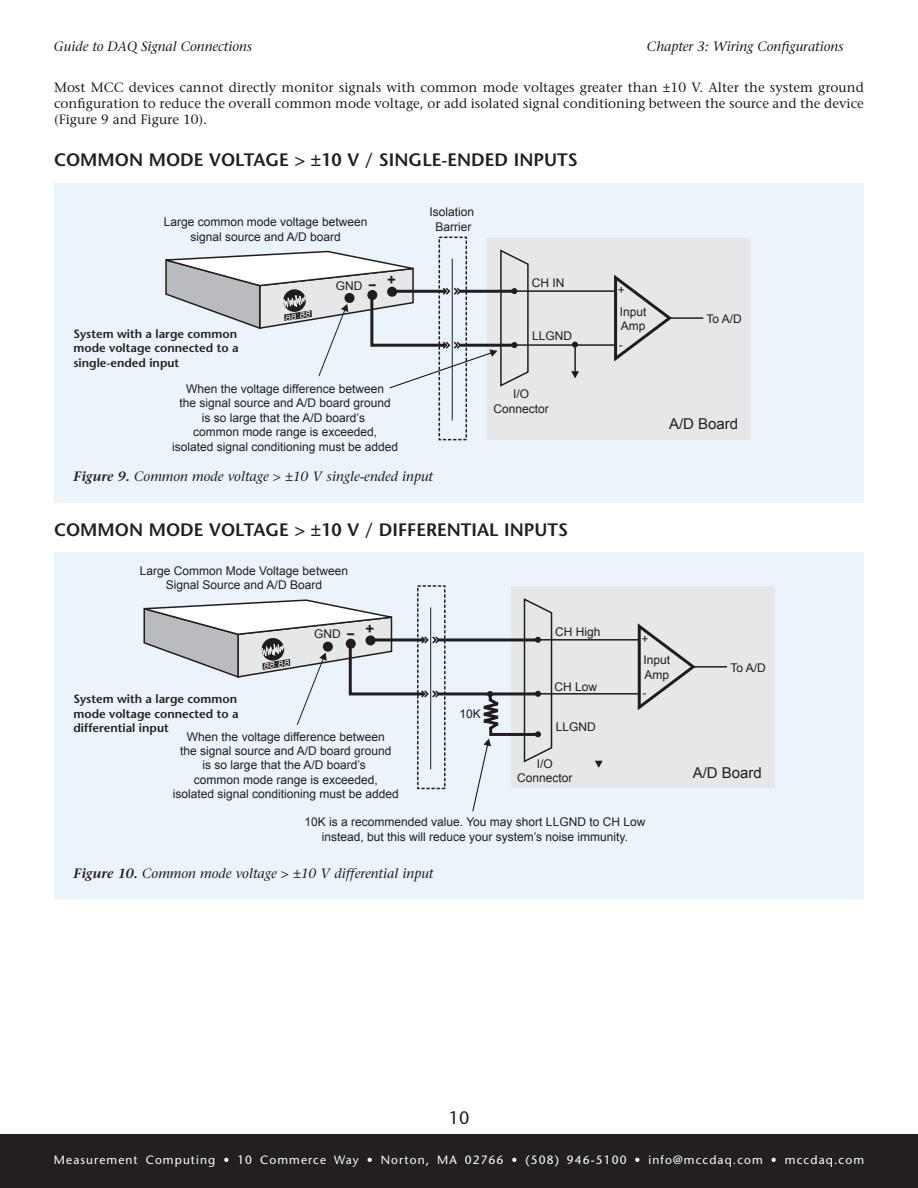
<style>
.page{position:relative;width:918px;height:1188px;background:#fff}
.page>*{position:absolute;margin:0;border:0;box-sizing:border-box;transform-origin:0 0}
.t1{font:600 18px "Stone Sans";color:#231f20}
.t2{font:18px "Stone Sans";color:#231f20}
.t3{font:15px "Arial";color:#211d1e}
.t4{font:700 15px "Arial";color:#211d1e;scale:1.71 1}
.t5{font:13.5px/16.2px "Stone Serif";color:#231f20;text-align:justify}
.t6{font:italic 13.5px "Stone Serif";color:#231f20}
.t7{font:12px/14.4px "Arial";color:#211d1e;text-align:center}
.t8{font:600 12px/14.4px "Stone Sans";color:#231f20}
.t9{font:12px "Stone Sans";letter-spacing:.09em;color:#fff}
.t10{font:italic 7.65px "Arial";color:#fff;scale:1.37 1}
.s1{font-weight:600}
</style>
<div class="page">
<div style="left:0;top:1134px;width:918px;height:54px;background:#231f20"></div>
<div style="left:54px;top:184px;width:810px;height:319px;background:#ebf4fa"></div>
<div style="left:488px;top:238px;width:263px;height:201px;background:#e6e7e9"></div>
<svg style="left:614px;top:274px;width:57px;height:88px"></svg>
<hr style="left:514px;top:290px;width:102px;height:2px;background:#211d1e">
<hr style="left:514px;top:344px;width:102px;height:2px;background:#211d1e">
<hr style="left:670px;top:317px;width:33px;height:2px;background:#211d1e">
<hr style="left:574px;top:345px;width:2px;height:27px;background:#211d1e">
<svg style="left:571px;top:371px;width:8px;height:7px"></svg>
<svg style="left:572px;top:342px;width:6px;height:6px"></svg>
<div style="left:439px;top:237px;width:28px;height:203px;border:1px dashed #211d1e"></div>
<hr style="left:452px;top:259px;width:1px;height:162px;background:#211d1e">
<div style="left:54px;top:553px;width:810px;height:346px;background:#ebf4fa"></div>
<div style="left:512px;top:587px;width:263px;height:201px;background:#e6e7e9"></div>
<svg style="left:637px;top:623px;width:58px;height:88px"></svg>
<hr style="left:538px;top:639px;width:101px;height:2px;background:#211d1e">
<hr style="left:538px;top:693px;width:101px;height:2px;background:#211d1e">
<hr style="left:693px;top:666px;width:34px;height:2px;background:#211d1e">
<svg style="left:595px;top:761px;width:8px;height:7px"></svg>
<hr style="left:438px;top:638px;width:99px;height:3px;background:#211d1e">
<div style="left:417px;top:585px;width:29px;height:204px;border:2px dashed #211d1e"></div>
<hr style="left:430px;top:607px;width:1px;height:162px;background:#211d1e">
<hr style="left:438px;top:692px;width:99px;height:3px;background:#211d1e">
<svg style="left:471px;top:597px;width:82px;height:215px"></svg>
<svg style="left:165px;top:249px;width:364px;height:140px"></svg>
<svg style="left:143px;top:599px;width:298px;height:127px"></svg>
<p class="t6" style="left:54px;top:38px;width:200px">Guide to DAQ Signal Connections</p>
<p class="t6" style="left:647px;top:38px;width:198px">Chapter 3: Wiring Configurations</p>
<p class="t5" style="left:54px;top:79px;width:811px">Most MCC devices cannot directly monitor signals with common mode voltages greater than ±10 V. Alter the system ground configuration to reduce the overall common mode voltage, or add isolated signal conditioning between the source and the device (Figure 9 and Figure 10).</p>
<h1 class="t1" style="left:54px;top:149px;width:514px">Common mode voltage &gt; ±10 V / single-ended inputs</h1>
<p class="t7" style="left:164px;top:215px;width:205px">Large common mode voltage between signal source and A/D board</p>
<p class="t8" style="left:73px;top:326px;width:167px">System with a large common mode voltage connected to a single-ended input</p>
<p class="t10" style="left:284px;top:313px;width:21px;rotate:-9deg">88 88</p>
<p class="t4" style="left:368px;top:272px;width:18px">- +</p>
<p class="t7" style="left:336px;top:278px;width:28px">GND</p>
<p class="t7" style="left:172px;top:382px;width:227px">When the voltage difference between<br>the signal source and A/D board ground<br>is so large that the A/D board’s<br>common mode range is exceeded, isolated signal conditioning must be added</p>
<p class="t7" style="left:429px;top:205px;width:46px">Isolation<br>Barrier</p>
<p class="t6" style="left:74px;top:468px;width:361px"><span class="s1">Figure 9.</span> Common mode voltage &gt; ±10 V single-ended input</p>
<p class="t7" style="left:532px;top:276px;width:34px">CH IN</p>
<p class="t7" style="left:532px;top:329px;width:41px">LLGND</p>
<p class="t7" style="left:494px;top:387px;width:57px">I/O<br>Connector</p>
<h1 class="t1" style="left:54px;top:518px;width:505px">Common mode voltage &gt; ±10 V / differential inputs</h1>
<p class="t7" style="left:140px;top:564px;width:210px">Large Common Mode Voltage between<br>Signal Source and A/D Board</p>
<p class="t10" style="left:262px;top:662px;width:21px;rotate:-9deg">88 88</p>
<p class="t4" style="left:346px;top:621px;width:18px">- +</p>
<p class="t7" style="left:314px;top:627px;width:28px">GND</p>
<p class="t8" style="left:73px;top:692px;width:167px">System with a large common mode voltage connected to a differential input</p>
<p class="t7" style="left:173px;top:729px;width:228px">When the voltage difference between<br>the signal source and A/D board ground<br>is so large that the A/D board’s<br>common mode range is exceeded, isolated signal conditioning must be added</p>
<p class="t7" style="left:459px;top:707px;width:23px">10K</p>
<p class="t7" style="left:555px;top:625px;width:47px">CH High</p>
<p class="t7" style="left:554px;top:680px;width:44px">CH Low</p>
<p class="t7" style="left:556px;top:720px;width:42px">LLGND</p>
<p class="t7" style="left:517px;top:757px;width:57px">I/O<br>Connector</p>
<p class="t7" style="left:618px;top:283px;width:9px">+</p>
<p class="t7" style="left:620px;top:304px;width:28px;text-align:left">Input<br>Amp</p>
<p class="t7" style="left:707px;top:312px;width:37px">To A/D</p>
<p class="t7" style="left:619px;top:337px;width:5px">-</p>
<p class="t3" style="left:669px;top:414px;width:71px">A/D Board</p>
<p class="t7" style="left:642px;top:632px;width:9px">+</p>
<p class="t7" style="left:644px;top:653px;width:28px;text-align:left">Input<br>Amp</p>
<p class="t7" style="left:730px;top:660px;width:37px">To A/D</p>
<p class="t7" style="left:643px;top:686px;width:5px">-</p>
<p class="t3" style="left:693px;top:763px;width:71px">A/D Board</p>
<p class="t7" style="left:305px;top:815px;width:342px">10K is a recommended value. You may short LLGND to CH Low instead, but this will reduce your system’s noise immunity.</p>
<p class="t6" style="left:74px;top:865px;width:361px"><span class="s1">Figure 10.</span> Common mode voltage &gt; ±10 V differential input</p>
<h1 class="t2" style="left:449px;top:1107px;width:22px">10</h1>
<p class="t9" style="left:54px;top:1152px;width:812px">Measurement Computing • 10 Commerce Way • Norton, MA 02766 • (508) 946-5100 • info@mccdaq.com • mccdaq.com</p>
</div>
